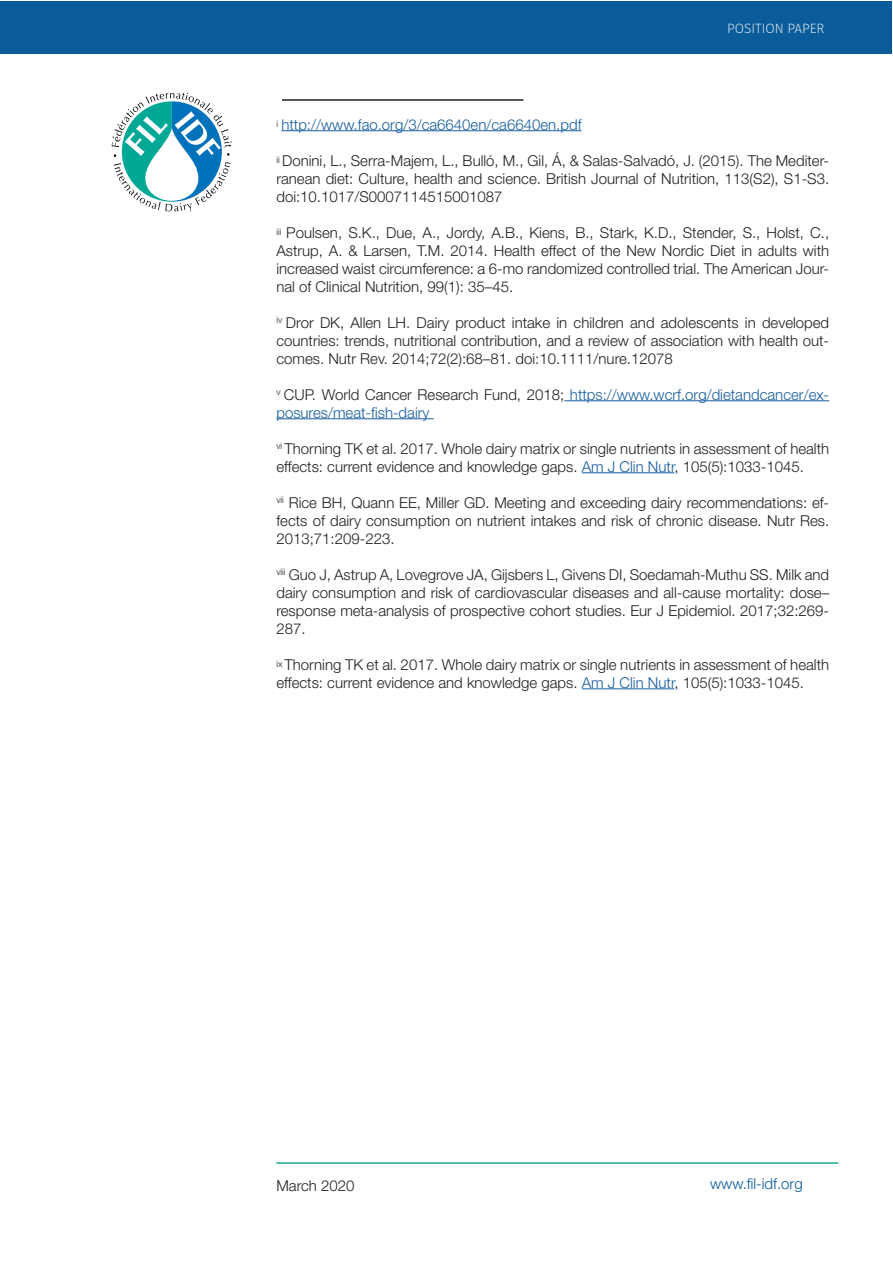
<style>
.page{position:relative;width:893px;height:1263px;background:#fff}
.page>*{position:absolute;margin:0;border:0;box-sizing:border-box;transform-origin:0 0}
.t1{font:300 15px/18px "Helvetica Neue";color:#231f20;text-align:justify}
.t2{font:300 15px/18px "Helvetica Neue";color:#175d9e}
.t3{font:300 15px "Helvetica Neue";color:#0a5b9a}
.t4{font:200 13.5px "Fira Sans";color:#fff}
.s1{color:#231f20}
.s2{color:#175d9e}
</style>
<div class="page">
<div style="left:1px;top:1px;width:891px;height:52px;background:#0a5b9a"></div>
<hr style="left:281px;top:130px;width:300px;height:1px;background:#175d9e">
<hr style="left:564px;top:400px;width:265px;height:1px;background:#175d9e">
<hr style="left:276px;top:418px;width:158px;height:1px;background:#175d9e">
<hr style="left:582px;top:472px;width:92px;height:1px;background:#175d9e">
<hr style="left:582px;top:688px;width:92px;height:1px;background:#175d9e">
<hr style="left:276px;top:1162px;width:562px;height:2px;background:#17a990">
<hr style="left:282px;top:99px;width:241px;height:2px;background:#231f20">
<svg style="left:112px;top:93px;width:120px;height:119px"></svg>
<p class="t4" style="left:727px;top:19px;width:99px">POSITION PAPER</p>
<p class="t2" style="left:276px;top:114px;width:307px"><sup>i</sup> http://www.fao.org/3/ca6640en/ca6640en.pdf</p>
<p class="t1" style="left:276px;top:150px;width:554px"><sup>ii</sup> Donini, L., Serra-Majem, L., Bulló, M., Gil, Á, &amp; Salas-Salvadó, J. (2015). The Mediter&shy;ranean diet: Culture, health and science. British Journal of Nutrition, 113(S2), S1-S3. doi:10.1017/S0007114515001087</p>
<p class="t1" style="left:276px;top:222px;width:554px"><sup>iii</sup> Poulsen, S.K., Due, A., Jordy, A.B., Kiens, B., Stark, K.D., Stender, S., Holst, C., Astrup, A. &amp; Larsen, T.M. 2014. Health effect of the New Nordic Diet in adults with increased waist circumference: a 6-mo randomized controlled trial. The American Jour&shy;nal of Clinical Nutrition, 99(1): 35–45.</p>
<p class="t1" style="left:276px;top:312px;width:554px"><sup>iv</sup> Dror DK, Allen LH. Dairy product intake in children and adolescents in developed countries: trends, nutritional contribution, and a review of association with health out&shy;comes. Nutr Rev. 2014;72(2):68–81. doi:10.1111/nure.12078</p>
<p class="t2" style="left:276px;top:384px;width:554px"><sup>v</sup> <span class="s1">CUP. World Cancer Research Fund, 2018;</span> https://www.wcrf.org/dietandcancer/ex&shy;posures/meat-fish-dairy</p>
<p class="t1" style="left:276px;top:438px;width:554px"><sup>vi</sup> Thorning TK et al. 2017. Whole dairy matrix or single nutrients in assessment of health effects: current evidence and knowledge gaps. <span class="s2">Am J Clin Nutr</span>, 105(5):1033-1045.</p>
<p class="t1" style="left:276px;top:492px;width:554px"><sup>vii</sup> Rice BH, Quann EE, Miller GD. Meeting and exceeding dairy recommendations: ef&shy;fects of dairy consumption on nutrient intakes and risk of chronic disease. Nutr Res.<br>2013;71:209-223.</p>
<p class="t1" style="left:276px;top:564px;width:554px"><sup>viii</sup> Guo J, Astrup A, Lovegrove JA, Gijsbers L, Givens DI, Soedamah-Muthu SS. Milk and dairy consumption and risk of cardiovascular diseases and all-cause mortality: dose– response meta-analysis of prospective cohort studies. Eur J Epidemiol. 2017;32:269- 287.</p>
<p class="t1" style="left:276px;top:654px;width:554px"><sup>ix</sup> Thorning TK et al. 2017. Whole dairy matrix or single nutrients in assessment of health effects: current evidence and knowledge gaps. <span class="s2">Am J Clin Nutr</span>, 105(5):1033-1045.</p>
<p class="t1" style="left:276px;top:1176px;width:80px">March 2020</p>
<p class="t3" style="left:710px;top:1171px;width:94px">www.fil-idf.org</p>
</div>
